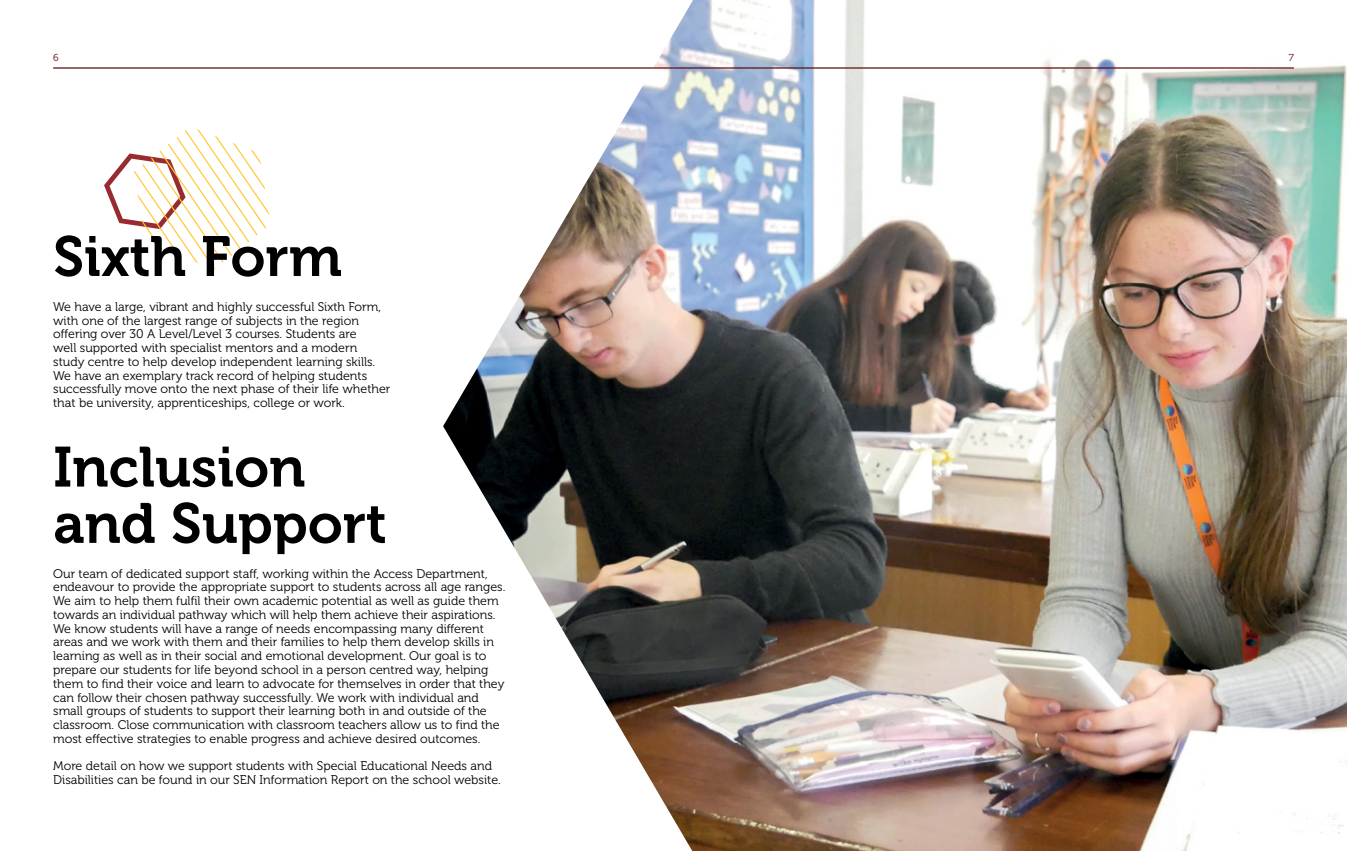
<style>
.page{position:relative;width:1347px;height:851px;background:#fff}
.page>*{position:absolute;margin:0;border:0;box-sizing:border-box;transform-origin:0 0}
.t1{font:56.25px/56.2px "Museo 700";color:#000}
.t2{font:12.5px/13.8px "Museo 300";color:#000}
.t3{font:10px "Museo 300";color:#600e10}
</style>
<div class="page">
<img style="left:443px;top:0;width:903px;height:850px">
<svg style="left:104px;top:129px;width:166px;height:140px"></svg>
<hr style="left:673px;top:67px;width:620px;height:2px;background:#600e10">
<hr style="left:53px;top:67px;width:620px;height:2px;background:#600e10">
<p class="t3" style="left:53px;top:52px;width:7px">6</p>
<p class="t3" style="left:1288px;top:52px;width:7px">7</p>
<h1 class="t1" style="left:53px;top:229px;width:290px">Sixth Form</h1>
<p class="t2" style="left:53px;top:300px;width:339px">We have a large, vibrant and highly successful Sixth Form, with one of the largest range of subjects in the region offering over 30 A Level/Level 3 courses. Students are<br>well supported with specialist mentors and a modern study centre to help develop independent learning skills.<br>We have an exemplary track record of helping students successfully move onto the next phase of their life whether that be university, apprenticeships, college or work.</p>
<h1 class="t1" style="left:53px;top:439px;width:335px">Inclusion and Support</h1>
<p class="t2" style="left:53px;top:566px;width:454px">Our team of dedicated support staff, working within the Access Department, endeavour to provide the appropriate support to students across all age ranges.<br>We aim to help them fulfil their own academic potential as well as guide them towards an individual pathway which will help them achieve their aspirations.<br>We know students will have a range of needs encompassing many different areas and we work with them and their families to help them develop skills in learning as well as in their social and emotional development. Our goal is to prepare our students for life beyond school in a person centred way, helping them to find their voice and learn to advocate for themselves in order that they can follow their chosen pathway successfully. We work with individual and small groups of students to support their learning both in and outside of the classroom. Close communication with classroom teachers allow us to find the most effective strategies to enable progress and achieve desired outcomes.</p>
<p class="t2" style="left:53px;top:759px;width:449px">More detail on how we support students with Special Educational Needs and<br>Disabilities can be found in our SEN Information Report on the school website.</p>
</div>
